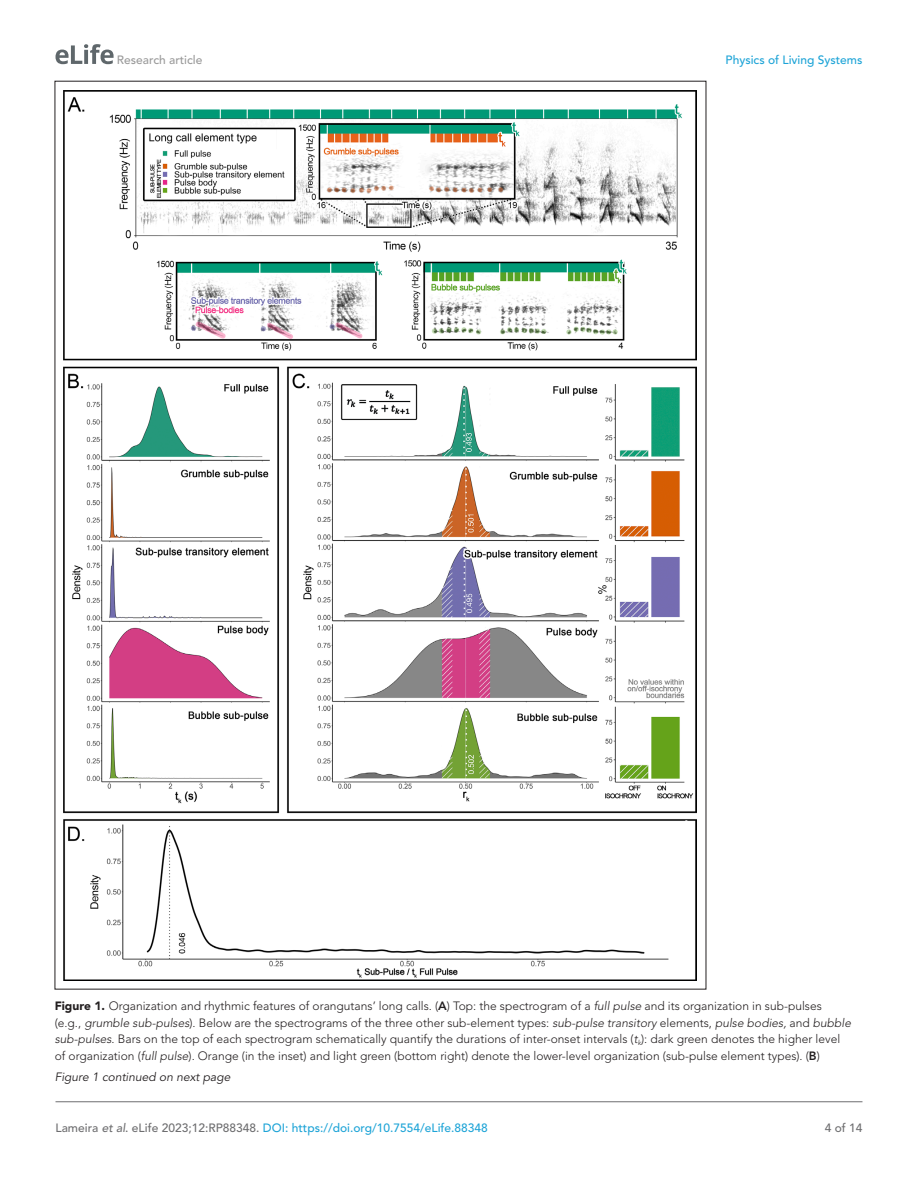
<style>
.page{position:relative;width:918px;height:1188px;background:#fff}
.page>*{position:absolute;margin:0;border:0;box-sizing:border-box;transform-origin:0 0}
.t1{font:300 12px/16.5px "Avenir LT Std";color:#231f20}
.t2{font:500 12px "Avenir LT Std";color:#1ea4d7}
.t3{font:italic 12px "Avenir LT Std";color:#231f20}
.t4{font:500 12px "Avenir LT Std";color:#9a9a9a}
.t5{font:500 12px "Avenir LT Std";color:#6e6e70}
.s1{font-weight:900}
.s2{font-weight:800}
.s3{font-style:italic}
.s4{color:#6e6e70}
.s5{font-style:italic;color:#6e6e70}
</style>
<div class="page">
<svg style="left:56px;top:44px;width:58px;height:20px"></svg>
<hr style="left:56px;top:1101px;width:806px;height:1px;background:#6e6e70">
<img style="left:64px;top:90px;width:633px;height:890px">
<p class="t4" style="left:117px;top:53px;width:87px">Research article</p>
<p class="t2" style="left:726px;top:53px;width:138px">Physics of Living Systems</p>
<p class="t1" style="left:55px;top:998px;width:798px"><span class="s1">Figure 1.</span> Organization and rhythmic features of orangutans’ long calls. (<span class="s2">A</span>) Top: the spectrogram of a <span class="s3">full pulse</span> and its organization in sub-pulses (e.g., <span class="s3">grumble sub-pulses</span>). Below are the spectrograms of the three other sub-element types: <span class="s3">sub-pulse transitory</span> elements, <span class="s3">pulse bodies,</span> and <span class="s3">bubble sub-pulses</span>. Bars on the top of each spectrogram schematically quantify the durations of inter-onset intervals (<span class="s3">t</span><sub>k</sub>): dark green denotes the higher level of organization (<span class="s3">full pulse</span>). Orange (in the inset) and light green (bottom right) denote the lower-level organization (sub-pulse element types). (<span class="s2">B</span>)</p>
<p class="t3" style="left:55px;top:1070px;width:177px">Figure 1 continued on next page</p>
<p class="t2" style="left:56px;top:1121px;width:434px"><span class="s4">Lameira</span> <span class="s5">et al</span><span class="s4">. eLife 2023;12:RP88348.</span> DOI: https://doi.org/10.7554/eLife.88348</p>
<p class="t5" style="left:825px;top:1121px;width:39px">4 of 14</p>
</div>
